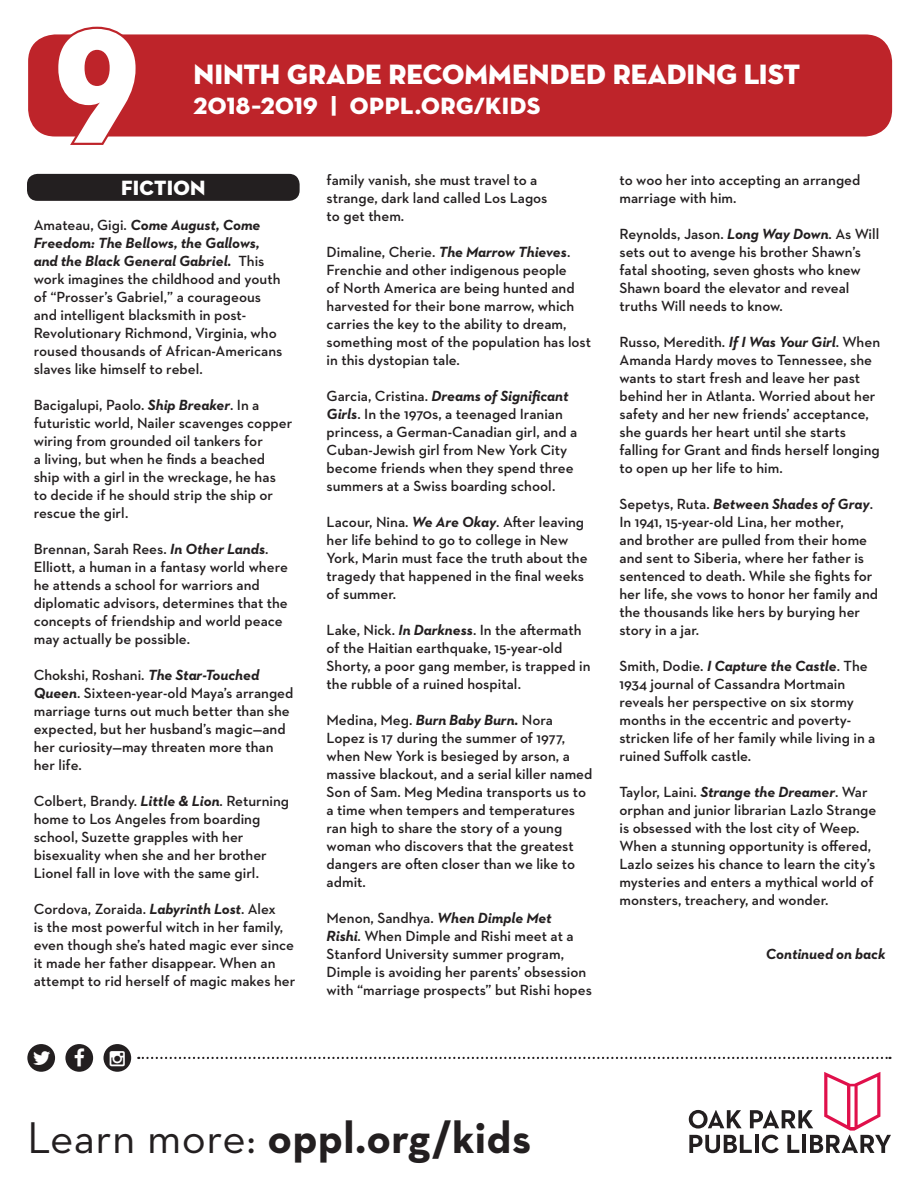
<style>
.page{position:relative;width:918px;height:1188px;background:#fff}
.page>*{position:absolute;margin:0;border:0;box-sizing:border-box;transform-origin:0 0}
.t1{font:165px "Neutraface Condensed Titling";color:#fff}
.List_Paragraph{font:700 45.3px "Neutraface Text";letter-spacing:.01em;color:#231f20}
.List_Paragraph-2{font:28.5px "Neutraface Display Titling";letter-spacing:.005em;color:#fff}
.List_Paragraph-3{font:24px "Neutraface Display Titling";letter-spacing:.015em;color:#fff}
.List_Paragraph-4{font:21px "Neutraface 2 Display Titling";letter-spacing:.01em;color:#fff}
.List_Paragraph-5{font:600 15px/18px "Neutraface 2 Text";color:#231f20}
.List_Paragraph-6{font:italic 700 15px "Neutraface 2 Text";color:#231f20}
.s1{font-weight:700;font-style:italic}
.s2{font-weight:400}
</style>
<div class="page">
<svg style="left:689px;top:1072px;width:202px;height:81px"></svg>
<svg style="left:138px;top:1057px;width:753px;height:2px"></svg>
<div style="left:28px;top:34px;width:864px;height:103px;background:#be242a;border-radius:27px"></div>
<svg style="left:54px;top:26px;width:86px;height:119px"></svg>
<div style="left:27px;top:1044px;width:28px;height:28px;background:#231f20;border-radius:50%"></div>
<div style="left:65px;top:1044px;width:28px;height:28px;background:#231f20;border-radius:50%"></div>
<div style="left:103px;top:1044px;width:28px;height:28px;background:#231f20;border-radius:50%"></div>
<div style="left:27px;top:174px;width:273px;height:27px;background:#231f20;border-radius:10px"></div>
<p class="t1" style="left:55px;top:-7px;width:85px">9</p>
<p class="List_Paragraph-2" style="left:193px;top:57px;width:608px">NINTH GRADE RECOMMENDED READING LIST</p>
<p class="List_Paragraph-3" style="left:194px;top:91px;width:348px">2018–2019 | OPPL.ORG/KIDS</p>
<p class="List_Paragraph-4" style="left:121px;top:175px;width:86px">FICTION</p>
<p class="List_Paragraph-5" style="left:34px;top:216px;width:250px">Amateau, Gigi. <span class="s1">Come August, Come Freedom: The Bellows, the Gallows, and the Black General Gabriel.</span> This work imagines the childhood and youth of “Prosser’s Gabriel,” a courageous and intelligent blacksmith in post-Revolutionary Richmond, Virginia, who roused thousands of African-Americans slaves like himself to rebel.</p>
<p class="List_Paragraph-5" style="left:34px;top:396px;width:260px">Bacigalupi, Paolo. <span class="s1">Ship Breaker</span>. In a futuristic world, Nailer scavenges copper wiring from grounded oil tankers for<br>a living, but when he finds a beached ship with a girl in the wreckage, he has to decide if he should strip the ship or rescue the girl.</p>
<p class="List_Paragraph-5" style="left:34px;top:540px;width:256px">Brennan, Sarah Rees. <span class="s1">In Other Lands</span>.<br>Elliott, a human in a fantasy world where he attends a school for warriors and diplomatic advisors, determines that the concepts of friendship and world peace may actually be possible.</p>
<p class="List_Paragraph-5" style="left:34px;top:666px;width:261px">Chokshi, Roshani. <span class="s1">The Star-Touched Queen</span>. Sixteen-year-old Maya’s arranged marriage turns out much better than she expected, but her husband’s magic—and her curiosity—may threaten more than</p>
<p class="List_Paragraph-5" style="left:34px;top:756px;width:50px">her life.</p>
<p class="List_Paragraph-5" style="left:34px;top:792px;width:257px">Colbert, Brandy. <span class="s1">Little &amp; Lion</span>. Returning home to Los Angeles from boarding school, Suzette grapples with her bisexuality when she and her brother Lionel fall in love with the same girl.</p>
<p class="List_Paragraph-5" style="left:34px;top:900px;width:263px">Cordova, Zoraida. <span class="s1">Labyrinth Lost</span>. Alex<br>is the most powerful witch in her family, even though she’s hated magic ever since it made her father disappear. When an attempt to rid herself of magic makes her</p>
<p class="List_Paragraph-5" style="left:327px;top:171px;width:212px">family vanish, she must travel to a</p>
<p class="List_Paragraph-5" style="left:327px;top:189px;width:222px">strange, dark land called Los Lagos to get them.</p>
<p class="List_Paragraph-5" style="left:327px;top:243px;width:266px">Dimaline, Cherie. <span class="s1">The Marrow Thieves</span>.<br>Frenchie and other indigenous people<br>of North America are being hunted and harvested for their bone marrow, which carries the key to the ability to dream, something most of the population has lost in this dystopian tale.</p>
<p class="List_Paragraph-5" style="left:327px;top:387px;width:252px">Garcia, Cristina. <span class="s1">Dreams of Significant Girls</span>. In the 1970s, a teenaged Iranian princess, a German-Canadian girl, and a Cuban-Jewish girl from New York City become friends when they spend three summers at a Swiss boarding school.</p>
<p class="List_Paragraph-5" style="left:327px;top:513px;width:263px">Lacour, Nina. <span class="s1">We Are Okay</span>. After leaving her life behind to go to college in New York, Marin must face the truth about the tragedy that happened in the final weeks of summer.</p>
<p class="List_Paragraph-5" style="left:327px;top:621px;width:265px">Lake, Nick. <span class="s1">In Darkness</span>. In the aftermath of the Haitian earthquake, 15-year-old Shorty, a poor gang member, is trapped in the rubble of a ruined hospital.</p>
<p class="List_Paragraph-5" style="left:327px;top:711px;width:267px">Medina, Meg. <span class="s1">Burn Baby Burn.</span> Nora Lopez is 17 during the summer of 1977, when New York is besieged by arson, a massive blackout, and a serial killer named Son of Sam. Meg Medina transports us to a time when tempers and temperatures ran high to share the story of a young woman who discovers that the greatest dangers are often closer than we like to admit.</p>
<p class="List_Paragraph-5" style="left:327px;top:909px;width:267px">Menon, Sandhya. <span class="s1">When Dimple Met<br>Rishi</span>. When Dimple and Rishi meet at a Stanford University summer program, Dimple is avoiding her parents’ obsession with “marriage prospects” but Rishi hopes</p>
<p class="List_Paragraph-5" style="left:620px;top:171px;width:242px">to woo her into accepting an arranged marriage with him.</p>
<p class="List_Paragraph-5" style="left:620px;top:225px;width:261px">Reynolds, Jason. <span class="s1">Long Way Down</span>. As Will sets out to avenge his brother Shawn’s fatal shooting, seven ghosts who knew Shawn board the elevator and reveal truths Will needs to know.</p>
<p class="List_Paragraph-5" style="left:620px;top:333px;width:262px">Russo, Meredith. <span class="s1">If I Was Your Girl</span>. When Amanda Hardy moves to Tennessee, she wants to start fresh and leave her past behind her in Atlanta. Worried about her safety and her new friends’ acceptance, she guards her heart until she starts falling for Grant and finds herself longing to open up her life to him.</p>
<p class="List_Paragraph-5" style="left:620px;top:495px;width:260px">Sepetys, Ruta. <span class="s1">Between Shades of Gray</span>.<br>In 1941, 15-year-old Lina, her mother,<br>and brother are pulled from their home and sent to Siberia, where her father is sentenced to death. While she fights for her life, she vows to honor her family and the thousands like hers by burying her story in a jar.</p>
<p class="List_Paragraph-5" style="left:620px;top:657px;width:257px">Smith, Dodie. <span class="s1">I Capture the Castle</span>. The 1934 journal of Cassandra Mortmain reveals her perspective on six stormy months in the eccentric and poverty&shy;stricken life of her family while living in a ruined Suffolk castle.</p>
<p class="List_Paragraph-5" style="left:620px;top:783px;width:258px">Taylor, Laini. <span class="s1">Strange the Dreamer</span>. War orphan and junior librarian Lazlo Strange is obsessed with the lost city of Weep.<br>When a stunning opportunity is offered, Lazlo seizes his chance to learn the city’s mysteries and enters a mythical world of monsters, treachery, and wonder.</p>
<p class="List_Paragraph-6" style="left:766px;top:944px;width:121px">Continued on back</p>
<p class="List_Paragraph" style="left:27px;top:1108px;width:506px"><span class="s2">Learn more:</span> oppl.org/kids</p>
</div>
